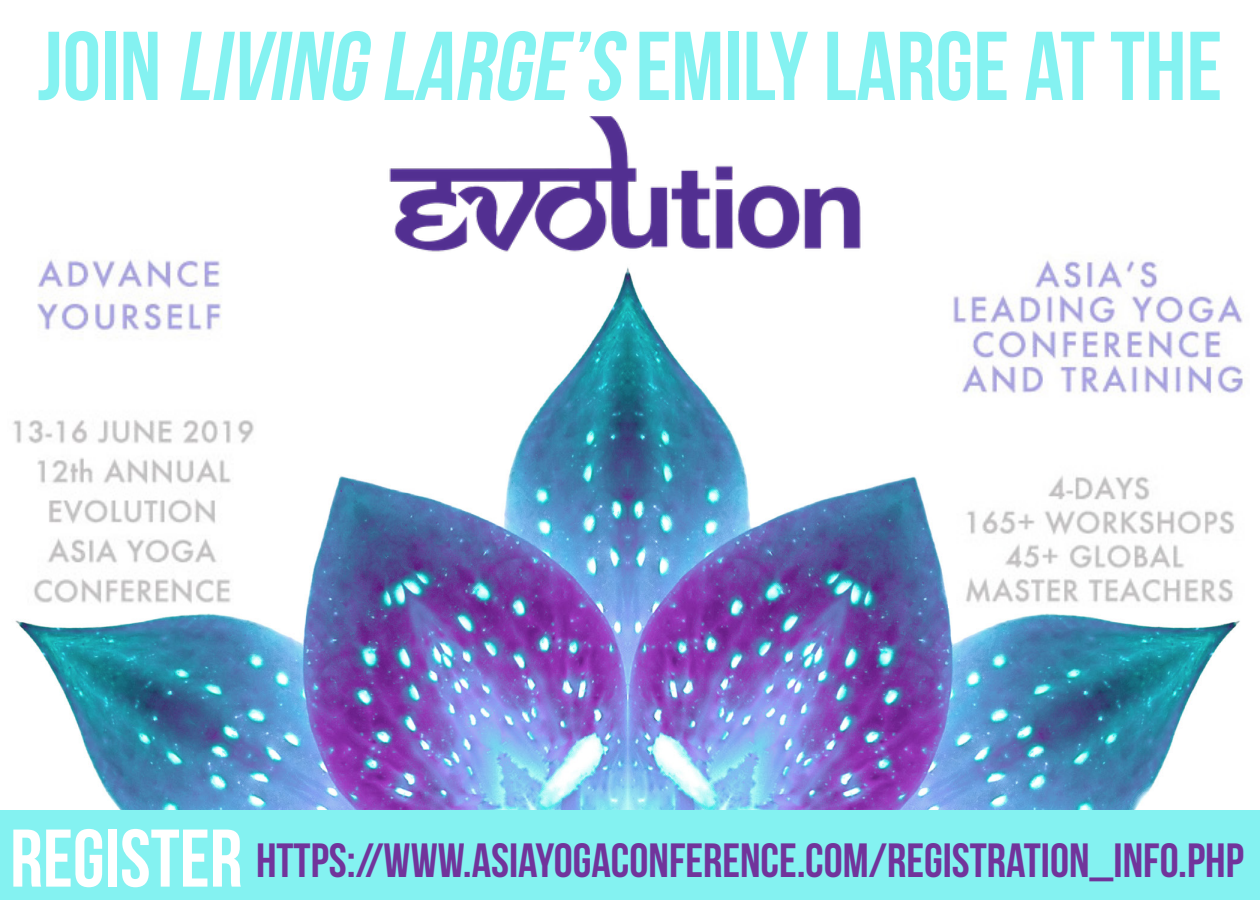
<style>
.page{position:relative;width:1260px;height:900px;background:#fff}
.page>*{position:absolute;margin:0;border:0;box-sizing:border-box;transform-origin:0 0}
.t1{font:97.5px "Bebas Neue";color:#84f2f1}
.t2{font:81.5px "Bebas Neue";color:#fff}
.t3{font:48px "Bebas Neue";color:#71349b}
.s1{font-style:italic}
</style>
<div class="page">
<img style="left:15px;top:267px;width:1225px;height:543px">
<img style="left:13px;top:259px;width:254px;height:349px">
<img style="left:389px;top:117px;width:472px;height:135px">
<img style="left:949px;top:260px;width:295px;height:348px">
<div style="left:0;top:810px;width:1260px;height:90px;background:#84f2f1"></div>
<p class="t1" style="left:38px;top:13px;width:1186px">JOIN <span class="s1">LIVING LARGE’S</span> EMILY LARGE AT THE</p>
<p class="t2" style="left:10px;top:814px;width:234px">REGISTER</p>
<p class="t3" style="left:256px;top:834px;width:989px">HTTPS://WWW.ASIAYOGACONFERENCE.COM/REGISTRATION_INFO.PHP</p>
</div>
